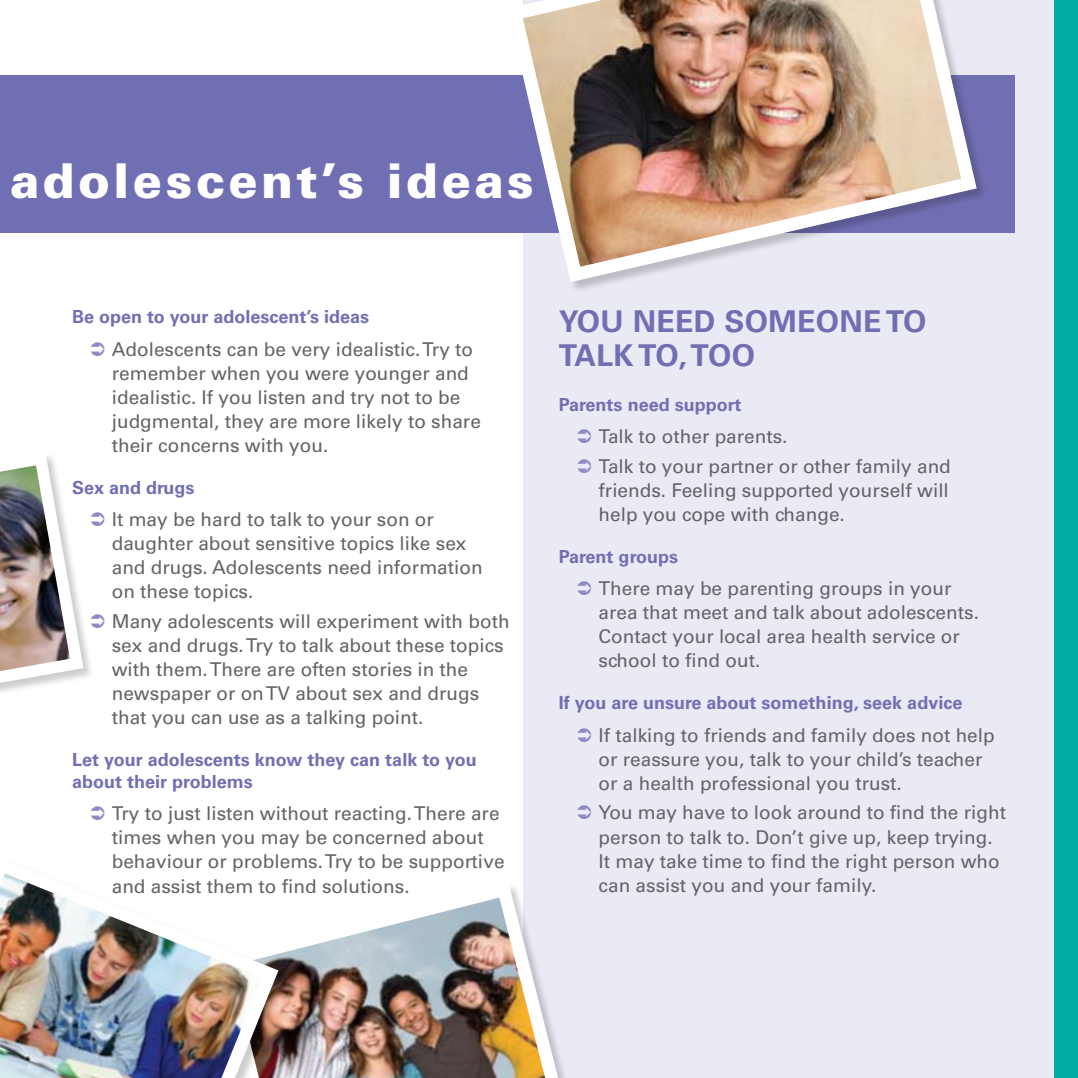
<style>
.page{position:relative;width:1078px;height:1078px;background:#fff}
.page>*{position:absolute;margin:0;border:0;box-sizing:border-box;transform-origin:0 0}
.t1{font:900 48px "Univers LT Std";color:#fff}
.t2{font:700 30px/34px "Univers LT Std";letter-spacing:.01em;color:#716fb3}
.t3{font:19px/24px "Univers LT Std";color:#636467}
.t4{font:700 18px/22px "Univers LT Std";color:#716fb3}
</style>
<div class="page">
<div style="left:523px;top:0;width:554px;height:1077px;background:#eaeaf5"></div>
<img style="left:289px;top:887px;width:275px;height:190px">
<div style="left:0;top:75px;width:1014px;height:157px;background:#716fb3"></div>
<img style="left:499px;top:0;width:485px;height:290px">
<img style="left:0;top:873px;width:286px;height:204px">
<div style="left:1054px;top:0;width:23px;height:1077px;background:#00aca1"></div>
<img style="left:0;top:456px;width:91px;height:236px">
<h1 class="t1" style="left:10px;top:151px;width:525px">adolescent’s ideas</h1>
<p class="t4" style="left:72px;top:306px;width:299px">Be open to your adolescent’s ideas</p>
<p class="t3" style="left:112px;top:337px;width:370px">Adolescents can be very idealistic. Try to remember when you were younger and idealistic. If you listen and try not to be judgmental, they are more likely to share their concerns with you.</p>
<p class="t4" style="left:72px;top:476px;width:124px">Sex and drugs</p>
<p class="t3" style="left:112px;top:507px;width:372px">It may be hard to talk to your son or daughter about sensitive topics like sex and drugs. Adolescents need information on these topics.</p>
<p class="t3" style="left:112px;top:609px;width:399px">Many adolescents will experiment with both sex and drugs. Try to talk about these topics with them. There are often stories in the newspaper or on TV about sex and drugs that you can use as a talking point.</p>
<p class="t4" style="left:72px;top:748px;width:406px">Let your adolescents know they can talk to you about their problems</p>
<p class="t3" style="left:112px;top:801px;width:394px">Try to just listen without reacting. There are times when you may be concerned about behaviour or problems. Try to be supportive and assist them to find solutions.</p>
<h2 class="t2" style="left:558px;top:304px;width:369px">You need someone to talk to, too</h2>
<p class="t4" style="left:558px;top:393px;width:184px">Parents need support</p>
<p class="t3" style="left:598px;top:421px;width:354px;line-height:29.6px">Talk to other parents.<br>Talk to your partner or other family and</p>
<p class="t3" style="left:598px;top:478px;width:352px">friends. Feeling supported yourself will help you cope with change.</p>
<p class="t4" style="left:558px;top:545px;width:121px">Parent groups</p>
<p class="t3" style="left:598px;top:576px;width:382px">There may be parenting groups in your area that meet and talk about adolescents.<br>Contact your local area health service or school to find out.</p>
<p class="t4" style="left:558px;top:691px;width:405px">If you are unsure about something, seek advice</p>
<p class="t3" style="left:598px;top:723px;width:397px">If talking to friends and family does not help or reassure you, talk to your child’s teacher or a health professional you trust.</p>
<p class="t3" style="left:598px;top:800px;width:409px">You may have to look around to find the right person to talk to. Don’t give up, keep trying.<br>It may take time to find the right person who can assist you and your family.</p>
</div>
